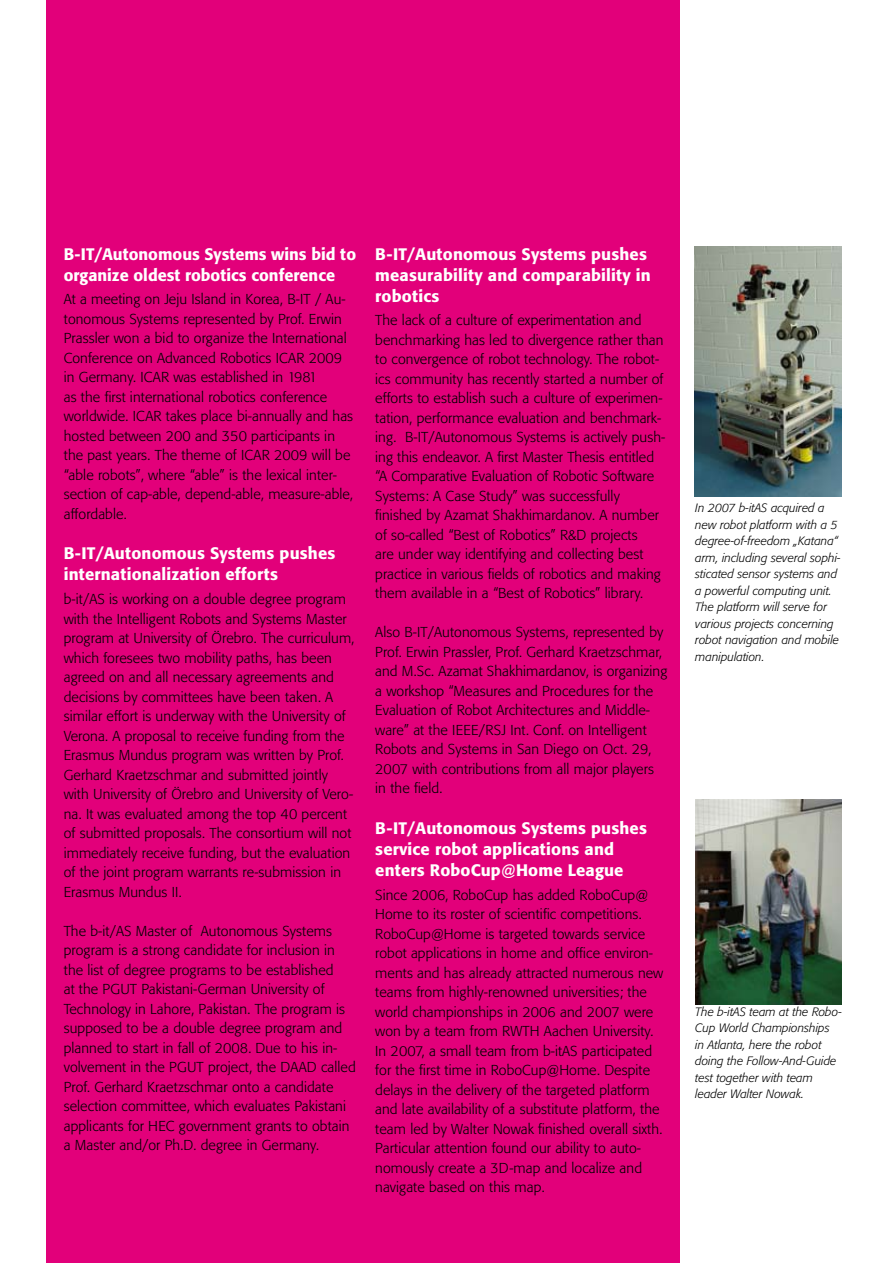
<style>
.page{position:relative;width:893px;height:1263px;background:#fff}
.page>*{position:absolute;margin:0;border:0;box-sizing:border-box;transform-origin:0 0}
.t1{font:500 16.5px/21px "Formata BQ";letter-spacing:.01em;color:#fff}
.t2{font:300 14.25px/19.5px "Formata BQ";letter-spacing:.005em;color:#000}
.t3{font:italic 300 12px/16.5px "Formata BQ";color:#000}
</style>
<div class="page">
<div style="left:47px;top:0;width:633px;height:1263px;background:#e2007a"></div>
<img style="left:695px;top:247px;width:147px;height:249px">
<img style="left:695px;top:799px;width:147px;height:205px">
<p class="t1" style="left:64px;top:243px;width:294px">B-IT/Autonomous Systems wins bid to organize oldest robotics conference</p>
<p class="t2" style="left:64px;top:290px;width:291px">At a meeting on Jeju Island in Korea, B-IT / Au&shy;tonomous Systems represented by Prof. Erwin Prassler won a bid to organize the International Conference on Advanced Robotics ICAR 2009 in Germany. ICAR was established in 1981<br>as the first international robotics conference worldwide. ICAR takes place bi-annually and has hosted between 200 and 350 participants in the past years. The theme of ICAR 2009 will be “able robots”, where “able” is the lexical inter&shy;section of cap-able, depend-able, measure-able, affordable.</p>
<p class="t1" style="left:64px;top:543px;width:273px">B-IT/Autonomous Systems pushes internationalization efforts</p>
<p class="t2" style="left:64px;top:590px;width:292px">b-it/AS is working on a double degree program with the Intelligent Robots and Systems Master program at University of Örebro. The curriculum, which foresees two mobility paths, has been agreed on and all necessary agreements and decisions by committees have been taken. A similar effort is underway with the University of Verona. A proposal to receive funding from the Erasmus Mundus program was written by Prof.<br>Gerhard Kraetzschmar and submitted jointly with University of Örebro and University of Vero&shy;na. It was evaluated among the top 40 percent of submitted proposals. The consortium will not immediately receive funding, but the evaluation of the joint program warrants re-submission in Erasmus Mundus II.</p>
<p class="t2" style="left:64px;top:921px;width:294px">The b-it/AS Master of Autonomous Systems program is a strong candidate for inclusion in the list of degree programs to be established<br>at the PGUT Pakistani-German University of Technology in Lahore, Pakistan. The program is supposed to be a double degree program and planned to start in fall of 2008. Due to his in&shy;volvement in the PGUT project, the DAAD called Prof. Gerhard Kraetzschmar onto a candidate selection committee, which evaluates Pakistani applicants for HEC government grants to obtain a Master and/or Ph.D. degree in Germany.</p>
<p class="t1" style="left:375px;top:243px;width:277px">B-IT/Autonomous Systems pushes measurability and comparability in robotics</p>
<p class="t2" style="left:375px;top:311px;width:292px">The lack of a culture of experimentation and benchmarking has led to divergence rather than to convergence of robot technology. The robot&shy;ics community has recently started a number of efforts to establish such a culture of experimen&shy;tation, performance evaluation and benchmark&shy;ing. B-IT/Autonomous Systems is actively push&shy;ing this endeavor. A first Master Thesis entitled “A Comparative Evaluation of Robotic Software Systems: A Case Study” was successfully finished by Azamat Shakhimardanov. A number of so-called “Best of Robotics” R&amp;D projects<br>are under way identifying and collecting best practice in various fields of robotics and making them available in a “Best of Robotics” library.</p>
<p class="t2" style="left:375px;top:623px;width:293px">Also B-IT/Autonomous Systems, represented by Prof. Erwin Prassler, Prof. Gerhard Kraetzschmar, and M.Sc. Azamat Shakhimardanov, is organizing a workshop “Measures and Procedures for the Evaluation of Robot Architectures and Middle&shy;ware” at the IEEE/RSJ Int. Conf. on Intelligent Robots and Systems in San Diego on Oct. 29, 2007 with contributions from all major players in the field.</p>
<p class="t1" style="left:375px;top:818px;width:273px">B-IT/Autonomous Systems pushes service robot applications and enters RoboCup@Home League</p>
<p class="t2" style="left:375px;top:885px;width:290px">Since 2006, RoboCup has added RoboCup@ Home to its roster of scientific competitions.<br>RoboCup@Home is targeted towards service robot applications in home and office environ&shy;ments and has already attracted numerous new teams from highly-renowned universities; the world championships in 2006 and 2007 were won by a team from RWTH Aachen University.<br>In 2007, a small team from b-itAS participated for the first time in RoboCup@Home. Despite delays in the delivery of the targeted platform and late availability of a substitute platform, the team led by Walter Nowak finished overall sixth.<br>Particular attention found our ability to auto&shy;nomously create a 3D-map and localize and navigate based on this map.</p>
<p class="t3" style="left:695px;top:500px;width:147px">In 2007 b-itAS acquired a new robot platform with a 5 degree-of-freedom „Katana“ arm, including several sophi&shy;sticated sensor systems and a powerful computing unit.<br>The platform will serve for various projects concerning robot navigation and mobile manipulation.</p>
<p class="t3" style="left:695px;top:1003px;width:148px">The b-itAS team at the Robo-<br>Cup World Championships<br>in Atlanta, here the robot doing the Follow-And-Guide test together with team leader Walter Nowak.</p>
</div>
